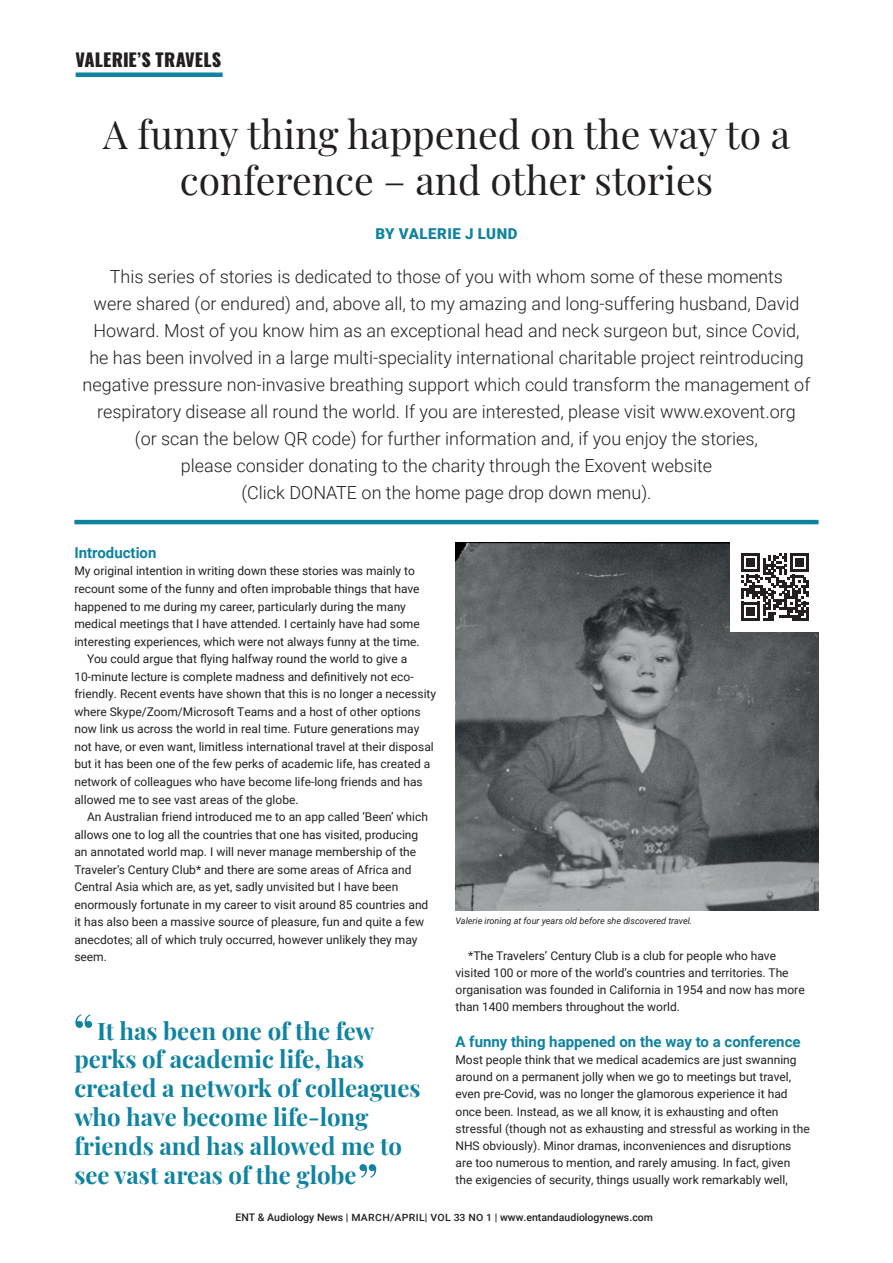
<style>
.page{position:relative;width:893px;height:1263px;background:#fff}
.page>*{position:absolute;margin:0;border:0;box-sizing:border-box;transform-origin:0 0}
.t1{font:54px "Playfair Display";color:#0f83a0}
.t2{font:39px/46.5px "Playfair Display";color:#231f20;text-align:center}
.t3{font:700 24px/28.8px "Playfair Display";color:#0f83a0}
.t4{font:300 18px/27px "Roboto";color:#231f20;text-align:center}
.t5{font:800 18px "Oswald";letter-spacing:.01em;color:#231f20}
.t6{font:700 15px "Roboto";color:#0f83a0}
.t7{font:900 15px "Roboto";letter-spacing:.035em;color:#0f83a0}
.t8{font:12px/17.1px "Roboto";color:#231f20}
.t9{font:500 10.5px "Roboto";color:#231f20}
.t10{font:italic 9px "Roboto";color:#231f20}
.s1{font-size:10.05px}
</style>
<div class="page">
<hr style="left:74px;top:520px;width:745px;height:4px;background:#0f83a0">
<img style="left:455px;top:542px;width:364px;height:369px">
<div style="left:730px;top:542px;width:90px;height:89px;background:#fff"></div>
<svg style="left:741px;top:553px;width:68px;height:68px"></svg>
<div style="left:76px;top:72px;width:147px;height:5px;background:#0f83a0"></div>
<h3 class="t5" style="left:76px;top:50px;width:147px">VALERIE’S TRAVELS</h3>
<h2 class="t2" style="left:103px;top:107px;width:689px">A funny thing happened on the way to a conference – and other stories</h2>
<p class="t7" style="left:375px;top:223px;width:144px">BY VALERIE J LUND</p>
<p class="t4" style="left:83px;top:262px;width:729px">This series of stories is dedicated to those of you with whom some of these moments<br>were shared (or endured) and, above all, to my amazing and long-suffering husband, David Howard. Most of you know him as an exceptional head and neck surgeon but, since Covid, he has been involved in a large multi-speciality international charitable project reintroducing negative pressure non-invasive breathing support which could transform the management of respiratory disease all round the world. If you are interested, please visit www.exovent.org<br>(or scan the below QR code) for further information and, if you enjoy the stories,<br>please consider donating to the charity through the Exovent website<br>(Click DONATE on the home page drop down menu).</p>
<p class="t6" style="left:74px;top:542px;width:84px">Introduction</p>
<p class="t8" style="left:74px;top:562px;width:342px">My original intention in writing down these stories was mainly to</p>
<p class="t8" style="left:74px;top:580px;width:347px">recount some of the funny and often improbable things that have</p>
<p class="t8" style="left:74px;top:597px;width:333px">happened to me during my career, particularly during the many</p>
<p class="t8" style="left:74px;top:615px;width:347px">medical meetings that I have attended. I certainly have had some</p>
<p class="t8" style="left:74px;top:632px;width:347px">interesting experiences, which were not always funny at the time.</p>
<p class="t8" style="left:87px;top:650px;width:322px">You could argue that flying halfway round the world to give a</p>
<p class="t8" style="left:74px;top:667px;width:341px">10-minute lecture is complete madness and definitively not eco-</p>
<p class="t8" style="left:74px;top:685px;width:363px">friendly. Recent events have shown that this is no longer a necessity</p>
<p class="t8" style="left:74px;top:702px;width:348px">where Skype/Zoom/Microsoft Teams and a host of other options</p>
<p class="t8" style="left:74px;top:720px;width:346px">now link us across the world in real time. Future generations may</p>
<p class="t8" style="left:74px;top:738px;width:361px">not have, or even want, limitless international travel at their disposal</p>
<p class="t8" style="left:74px;top:755px;width:357px">but it has been one of the few perks of academic life, has created a</p>
<p class="t8" style="left:74px;top:773px;width:350px">network of colleagues who have become life-long friends and has</p>
<p class="t8" style="left:74px;top:790px;width:226px">allowed me to see vast areas of the globe.</p>
<p class="t8" style="left:87px;top:808px;width:342px">An Australian friend introduced me to an app called ‘Been’ which</p>
<p class="t8" style="left:74px;top:825px;width:345px">allows one to log all the countries that one has visited, producing</p>
<p class="t8" style="left:74px;top:843px;width:343px">an annotated world map. I will never manage membership of the</p>
<p class="t8" style="left:74px;top:860px;width:339px">Traveler’s Century Club* and there are some areas of Africa and</p>
<p class="t8" style="left:74px;top:878px;width:325px">Central Asia which are, as yet, sadly unvisited but I have been</p>
<p class="t8" style="left:74px;top:895px;width:355px">enormously fortunate in my career to visit around 85 countries and</p>
<p class="t8" style="left:74px;top:913px;width:351px">it has also been a massive source of pleasure, fun and quite a few</p>
<p class="t8" style="left:74px;top:931px;width:345px">anecdotes; all of which truly occurred, however unlikely they may</p>
<p class="t8" style="left:74px;top:948px;width:34px">seem.</p>
<p class="t8" style="left:455px;top:946px;width:351px;text-indent:13px">*The Travelers’ Century Club is a club for people who have visited 100 or more of the world’s countries and territories. The organisation was founded in California in 1954 and now has more than 1400 members throughout the world.</p>
<p class="t6" style="left:455px;top:1031px;width:347px">A funny thing happened on the way to a conference</p>
<p class="t8" style="left:455px;top:1051px;width:356px">Most people think that we medical academics are just swanning around on a permanent jolly when we go to meetings but travel, even pre-Covid, was no longer the glamorous experience it had once been. Instead, as we all know, it is exhausting and often stressful (though not as exhausting and stressful as working in the NHS obviously). Minor dramas, inconveniences and disruptions are too numerous to mention, and rarely amusing. In fact, given the exigencies of security, things usually work remarkably well,</p>
<p class="t10" style="left:455px;top:914px;width:238px">Valerie ironing at four years old before she discovered travel.</p>
<h1 class="t1" style="left:72px;top:991px;width:24px">“</h1>
<h3 class="t3" style="left:74px;top:1014px;width:348px;text-indent:23px">It has been one of the few perks of academic life, has created a network of colleagues who have become life-long friends and has allowed me to see vast areas of the globe</h3>
<h1 class="t1" style="left:357px;top:1141px;width:24px">”</h1>
<p class="t9" style="left:236px;top:1210px;width:419px">ENT &amp; Audiology News | <span class="s1">MARCH/APRIL</span>| <span class="s1">VOL 33 NO 1</span> | www.entandaudiologynews.com</p>
</div>
